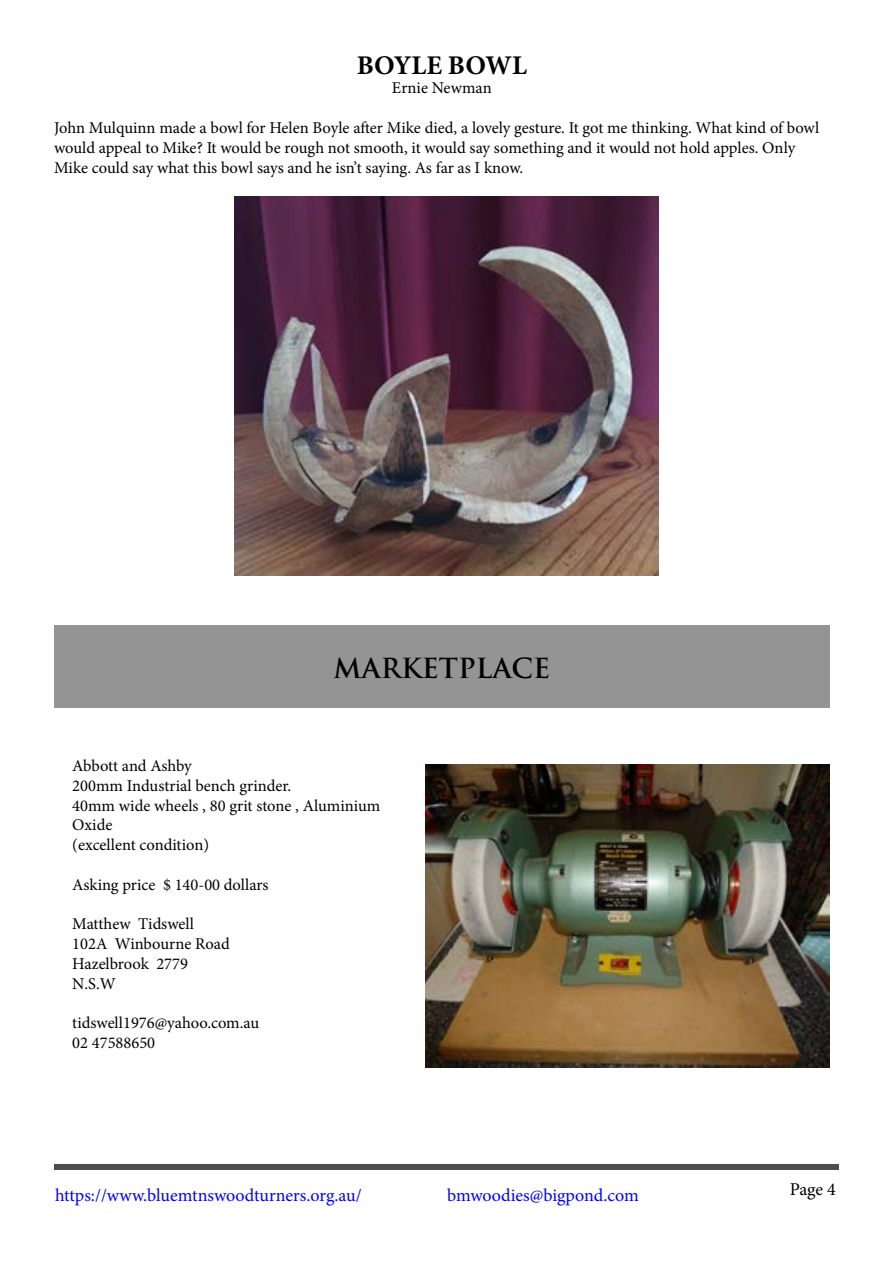
<style>
.page{position:relative;width:893px;height:1263px;background:#fff}
.page>*{position:absolute;margin:0;border:0;box-sizing:border-box;transform-origin:0 0}
.t1{font:700 27px "Trajan Pro";color:#000}
.t2{font:700 27px "Minion Pro";color:#000}
.t3{font:18px "Minion Pro";letter-spacing:-.005em;color:#00f}
.t4{font:18px "Minion Pro";color:#000}
.t5{font:16.5px/19.8px "Minion Pro";color:#000}
</style>
<div class="page">
<div style="left:54px;top:1164px;width:785px;height:6px;background:#4d4d4d"></div>
<img style="left:235px;top:197px;width:423px;height:379px">
<img style="left:425px;top:764px;width:405px;height:304px">
<div style="left:54px;top:626px;width:776px;height:82px;background:#949494"></div>
<h1 class="t2" style="left:357px;top:46px;width:172px">BOYLE BOWL</h1>
<p class="t5" style="left:392px;top:78px;width:101px">Ernie Newman</p>
<p class="t5" style="left:54px;top:118px;width:767px">John Mulquinn made a bowl for Helen Boyle after Mike died, a lovely gesture. It got me thinking. What kind of bowl would appeal to Mike? It would be rough not smooth, it would say something and it would not hold apples. Only<br>Mike could say what this bowl says and he isn’t saying. As far as I know.</p>
<h1 class="t1" style="left:333px;top:652px;width:218px">MARKETPLACE</h1>
<p class="t5" style="left:72px;top:756px;width:310px">Abbott and Ashby<br>200mm Industrial bench grinder.<br>40mm wide wheels , 80 grit stone , Aluminium<br>Oxide<br>(excellent condition)</p>
<p class="t5" style="left:72px;top:875px;width:198px">Asking price $ 140-00 dollars</p>
<p class="t5" style="left:72px;top:914px;width:159px">Matthew Tidswell<br>102A Winbourne Road<br>Hazelbrook 2779<br>N.S.W</p>
<p class="t5" style="left:72px;top:1013px;width:188px">tidswell1976@yahoo.com.au<br>02 47588650</p>
<p class="t3" style="left:55px;top:1183px;width:308px">https://www.bluemtnswoodturners.org.au/</p>
<p class="t3" style="left:447px;top:1183px;width:193px">bmwoodies@bigpond.com</p>
<p class="t4" style="left:790px;top:1177px;width:48px">Page 4</p>
</div>
